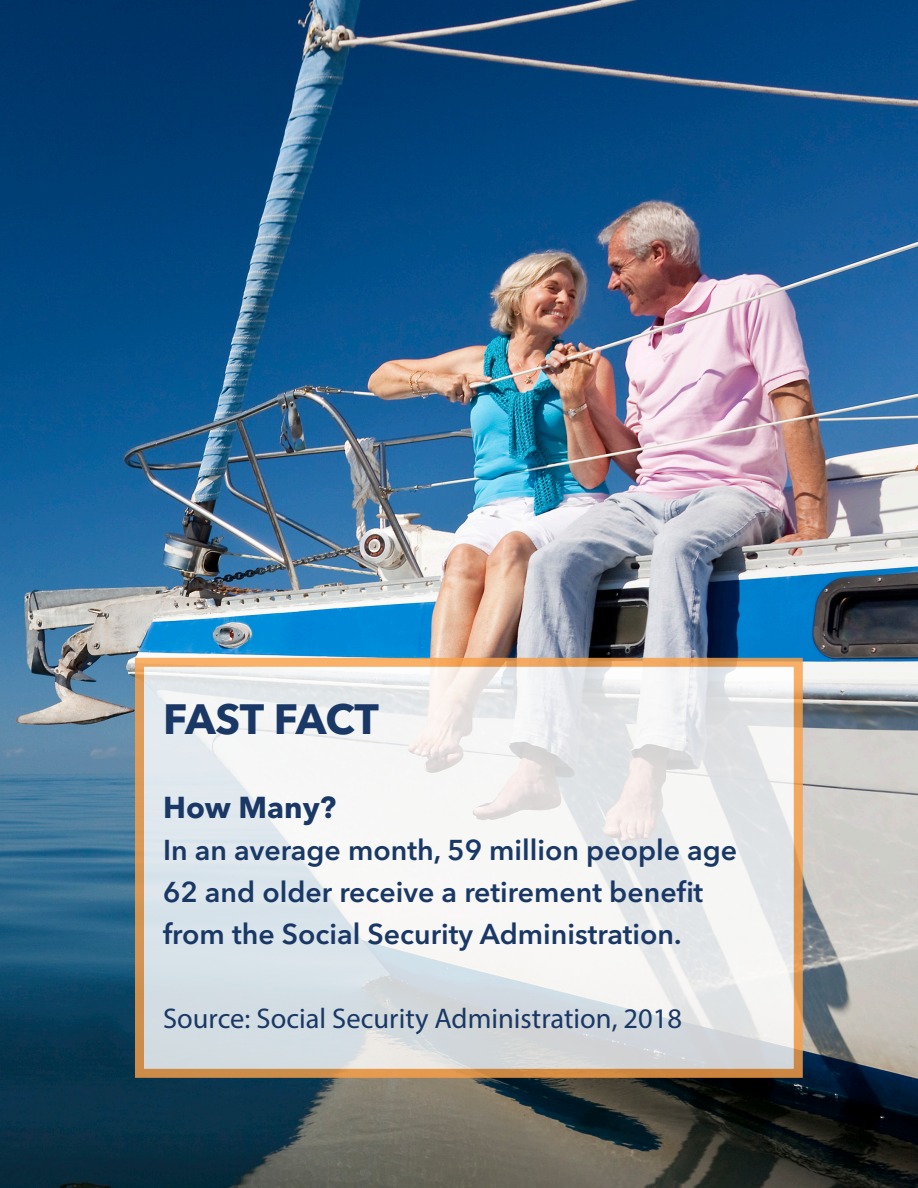
<style>
.page{position:relative;width:918px;height:1188px;background:#fff}
.page>*{position:absolute;margin:0;border:0;box-sizing:border-box;transform-origin:0 0}
.t1{font:700 42px "Avenir Next LT Pro";letter-spacing:-.015em;color:#193865}
.t2{font:700 30px "Avenir Next LT Pro";color:#193865}
.t3{font:600 28.5px/42px "Avenir Next LT Pro";color:#193865}
.t4{font:28.5px "Myriad Pro";color:#193865}
</style>
<div class="page">
<img style="left:0;top:0;width:918px;height:1188px">
<svg style="left:135px;top:658px;width:668px;height:420px"></svg>
<p class="t1" style="left:163px;top:693px;width:217px">FAST FACT</p>
<p class="t2" style="left:163px;top:789px;width:175px">How Many?</p>
<p class="t3" style="left:163px;top:829px;width:576px">In an average month, 59 million people age<br>62 and older receive a retirement benefit from the Social Security Administration.</p>
<p class="t4" style="left:163px;top:1001px;width:521px">Source: Social Security Administration, 2018</p>
</div>
